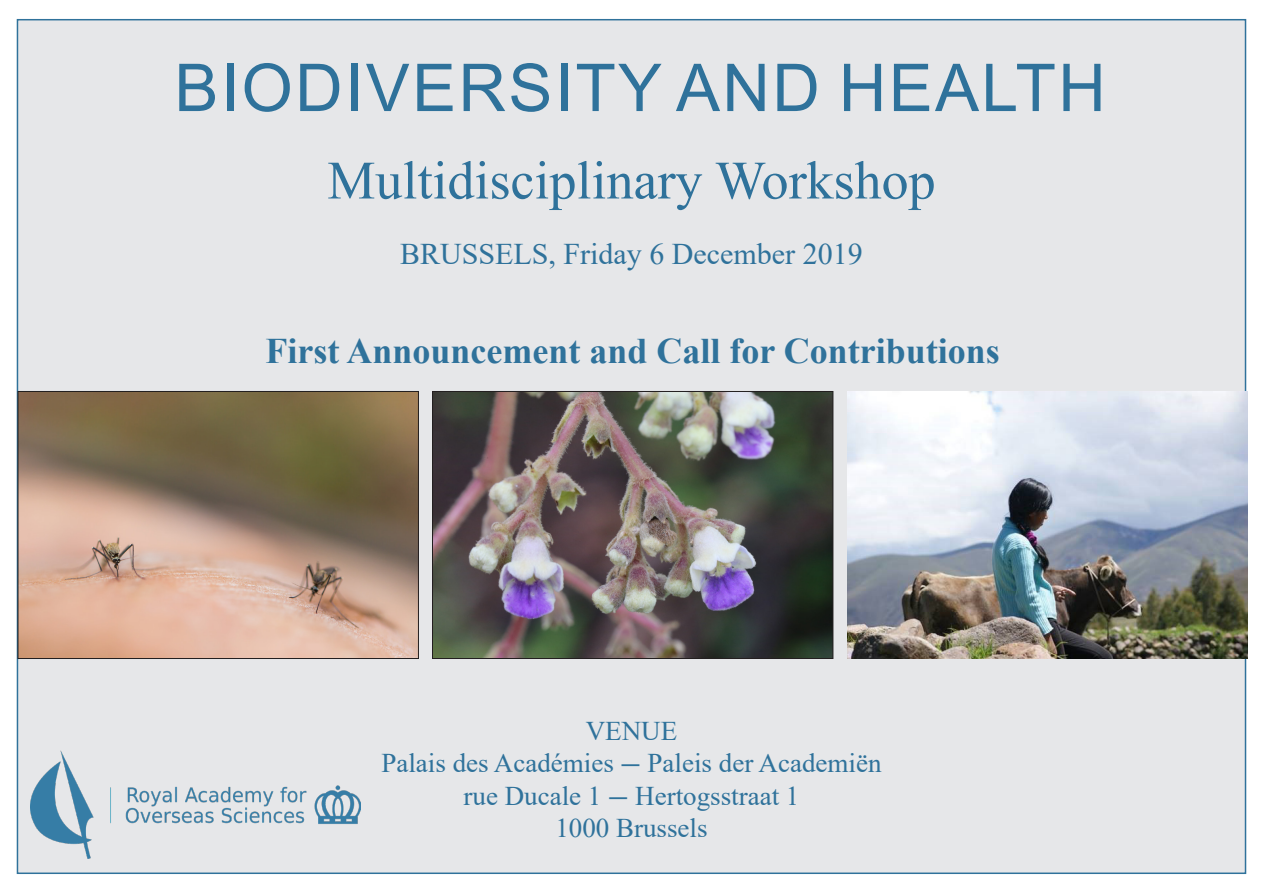
<style>
.page{position:relative;width:1263px;height:893px;background:#fff}
.page>*{position:absolute;margin:0;border:0;box-sizing:border-box;transform-origin:0 0}
.t1{font:66px "Arial";letter-spacing:.035em;color:#2f729b}
.t2{font:54px "Times New Roman";color:#2f729b}
.t3{font:700 36px "Times New Roman";color:#2f729b}
.t4{font:30px "Times New Roman";color:#2f729b}
.t5{font:27px "Times New Roman";color:#2f729b}
.s1{font-family:"Cambria"}
</style>
<div class="page">
<div style="left:17px;top:19px;width:1229px;height:855px;background:#e6e7e9;border:2px solid #2f729b"></div>
<img style="left:31px;top:751px;width:329px;height:108px">
<img style="left:20px;top:393px;width:397px;height:264px">
<div style="left:18px;top:391px;width:401px;height:268px;border:1px solid #231f20"></div>
<img style="left:847px;top:391px;width:400px;height:267px">
<img style="left:434px;top:393px;width:397px;height:264px">
<div style="left:432px;top:391px;width:401px;height:268px;border:1px solid #231f20"></div>
<p class="t1" style="left:174px;top:42px;width:933px">BIODIVERSITY AND HEALTH</p>
<p class="t2" style="left:327px;top:142px;width:610px">Multidisciplinary Workshop</p>
<p class="t4" style="left:400px;top:233px;width:464px">BRUSSELS, Friday 6 December 2019</p>
<p class="t3" style="left:265px;top:325px;width:736px">First Announcement and Call for Contributions</p>
<p class="t5" style="left:586px;top:712px;width:93px">VENUE</p>
<p class="t5" style="left:381px;top:744px;width:502px">Palais des Académies <span class="s1">―</span> Paleis der Academiën</p>
<p class="t5" style="left:463px;top:777px;width:337px">rue Ducale 1 <span class="s1">―</span> Hertogsstraat 1</p>
<p class="t5" style="left:555px;top:809px;width:154px">1000 Brussels</p>
</div>
